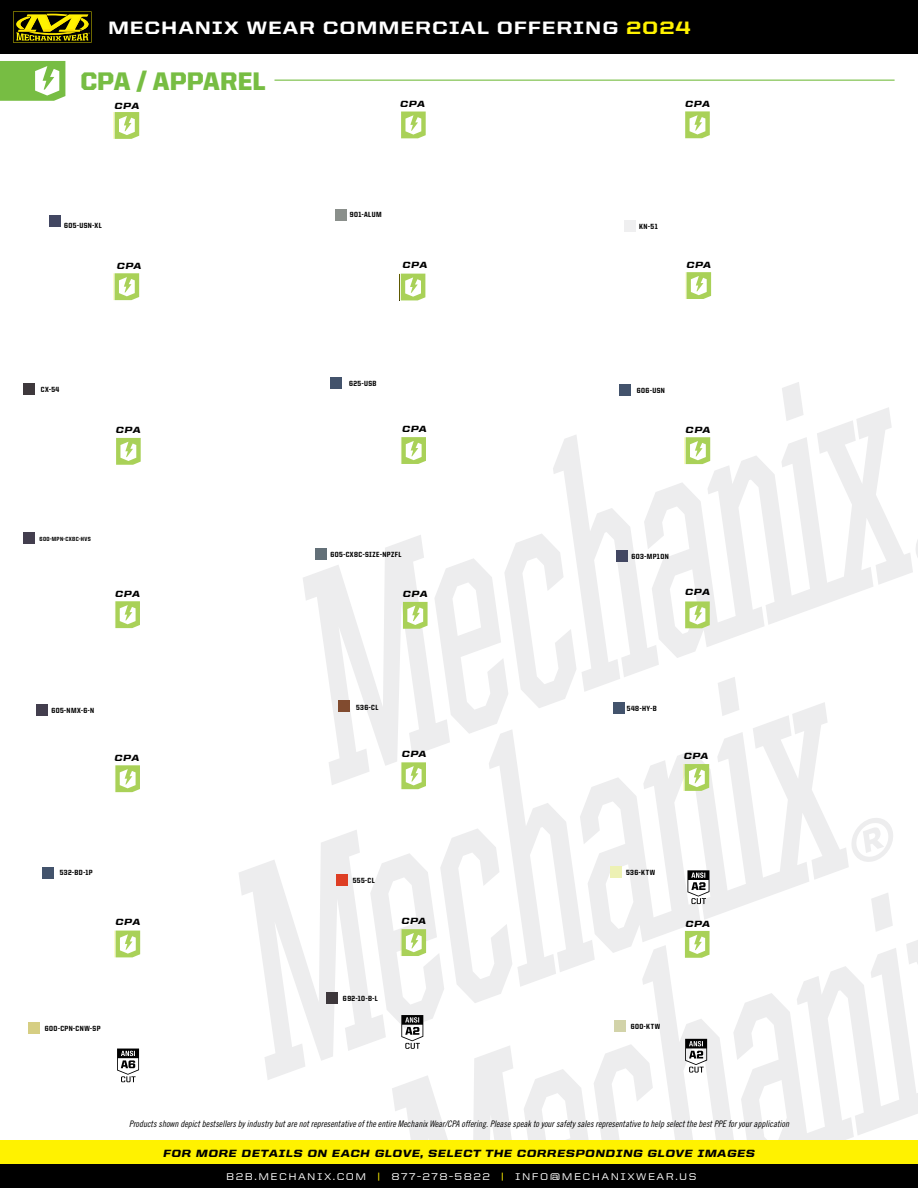
<style>
.page{position:relative;width:918px;height:1188px;background:#fff}
.page>*{position:absolute;margin:0;border:0;box-sizing:border-box;transform-origin:0 0}
.t1{font:900 25.5px "United Sans Reg";letter-spacing:.005em;color:#77bd43}
.t2{font:800 18px "United Sans Semi Ext";letter-spacing:.05em;color:#fff}
.t3{font:900 10.5px "United Italic Semi Ext";letter-spacing:.05em;color:#000}
.t4{font:500 9.75px "United Sans Semi Ext";letter-spacing:.15em;color:#fff}
.t5{font:9px "Trade Gothic LT Cond Eighteen Obl";color:#000}
.t6{font:900 9px "United Italic Semi Ext";letter-spacing:.045em;color:#000}
.t7{font:800 7.5px "United Sans Semi Cond";letter-spacing:.055em;color:#000}
.t8{font:800 6px "United Sans Semi Cond";letter-spacing:.055em;color:#000}
.s1{color:#fff200}
</style>
<div class="page">
<svg style="left:392px;top:893px;width:526px;height:247px"></svg>
<svg style="left:916px;top:540px;width:2px;height:18px"></svg>
<svg style="left:303px;top:382px;width:610px;height:295px"></svg>
<svg style="left:852px;top:818px;width:41px;height:44px"></svg>
<svg style="left:239px;top:677px;width:610px;height:403px"></svg>
<div style="left:0;top:1140px;width:918px;height:25px;background:#fff200"></div>
<div style="left:0;top:1165px;width:918px;height:23px;background:#000"></div>
<div style="left:0;top:0;width:918px;height:54px;background:#000"></div>
<svg style="left:13px;top:11px;width:79px;height:32px"></svg>
<svg style="left:115px;top:273px;width:24px;height:27px"></svg>
<svg style="left:116px;top:438px;width:25px;height:27px"></svg>
<svg style="left:686px;top:437px;width:24px;height:27px"></svg>
<svg style="left:401px;top:437px;width:25px;height:27px"></svg>
<div style="left:315px;top:548px;width:12px;height:12px;background:#637078"></div>
<div style="left:616px;top:550px;width:12px;height:12px;background:#424762"></div>
<div style="left:23px;top:532px;width:12px;height:12px;background:#433e4e"></div>
<svg style="left:115px;top:765px;width:25px;height:27px"></svg>
<div style="left:42px;top:867px;width:12px;height:12px;background:#43536c"></div>
<svg style="left:687px;top:272px;width:24px;height:27px"></svg>
<svg style="left:401px;top:274px;width:24px;height:26px"></svg>
<div style="left:330px;top:377px;width:12px;height:12px;background:#43536c"></div>
<div style="left:619px;top:384px;width:12px;height:12px;background:#43536c"></div>
<div style="left:336px;top:874px;width:12px;height:12px;background:#de3e24"></div>
<svg style="left:401px;top:762px;width:25px;height:27px"></svg>
<div style="left:23px;top:383px;width:12px;height:12px;background:#3e383c"></div>
<svg style="left:115px;top:112px;width:24px;height:27px"></svg>
<div style="left:49px;top:215px;width:12px;height:12px;background:#424762"></div>
<div style="left:335px;top:209px;width:12px;height:12px;background:#8a8f8b"></div>
<svg style="left:401px;top:112px;width:25px;height:26px"></svg>
<svg style="left:685px;top:111px;width:25px;height:27px"></svg>
<div style="left:624px;top:220px;width:12px;height:12px;background:#efeff0"></div>
<svg style="left:115px;top:601px;width:25px;height:27px"></svg>
<div style="left:36px;top:704px;width:12px;height:12px;background:#433e4e"></div>
<div style="left:338px;top:700px;width:12px;height:12px;background:#814b2f"></div>
<svg style="left:403px;top:602px;width:25px;height:27px"></svg>
<svg style="left:685px;top:601px;width:25px;height:27px"></svg>
<div style="left:613px;top:702px;width:11px;height:12px;background:#43536c"></div>
<div style="left:610px;top:866px;width:12px;height:11px;background:#edf1b4"></div>
<svg style="left:685px;top:764px;width:24px;height:27px"></svg>
<svg style="left:687px;top:870px;width:22px;height:34px"></svg>
<svg style="left:116px;top:931px;width:24px;height:26px"></svg>
<svg style="left:117px;top:1049px;width:22px;height:33px"></svg>
<div style="left:28px;top:1022px;width:12px;height:12px;background:#d6ce83"></div>
<div style="left:326px;top:993px;width:12px;height:11px;background:#3e383c"></div>
<svg style="left:401px;top:929px;width:25px;height:27px"></svg>
<svg style="left:401px;top:1015px;width:22px;height:34px"></svg>
<svg style="left:685px;top:931px;width:25px;height:27px"></svg>
<div style="left:615px;top:1020px;width:11px;height:12px;background:#d2d3a9"></div>
<svg style="left:685px;top:1039px;width:22px;height:34px"></svg>
<hr style="left:274px;top:80px;width:621px;height:1px;background:#77bd43">
<svg style="left:0;top:61px;width:65px;height:40px"></svg>
<h2 class="t2" style="left:108px;top:17px;width:584px">MECHANIX WEAR COMMERCIAL OFFERING <span class="s1">2024</span></h2>
<h1 class="t1" style="left:80px;top:67px;width:187px">CPA / APPAREL</h1>
<p class="t6" style="left:115px;top:101px;width:26px">CPA</p>
<p class="t6" style="left:400px;top:98px;width:26px">CPA</p>
<p class="t6" style="left:685px;top:98px;width:26px">CPA</p>
<p class="t7" style="left:350px;top:211px;width:33px">901-ALUM</p>
<p class="t7" style="left:64px;top:222px;width:39px">605-USN-XL</p>
<p class="t7" style="left:639px;top:223px;width:20px">KN-51</p>
<p class="t6" style="left:117px;top:261px;width:26px">CPA</p>
<p class="t6" style="left:403px;top:259px;width:26px">CPA</p>
<p class="t6" style="left:686px;top:260px;width:26px">CPA</p>
<p class="t7" style="left:41px;top:386px;width:20px">CX-54</p>
<p class="t7" style="left:349px;top:379px;width:29px">625-USB</p>
<p class="t7" style="left:637px;top:387px;width:29px">606-USN</p>
<p class="t6" style="left:116px;top:425px;width:26px">CPA</p>
<p class="t6" style="left:402px;top:424px;width:26px">CPA</p>
<p class="t6" style="left:686px;top:424px;width:26px">CPA</p>
<p class="t8" style="left:40px;top:535px;width:53px">600-MPN-CX8C-HVS</p>
<p class="t6" style="left:115px;top:588px;width:26px">CPA</p>
<p class="t7" style="left:331px;top:551px;width:72px">605-CX8C-SIZE-NPZFL</p>
<p class="t6" style="left:403px;top:589px;width:26px">CPA</p>
<p class="t7" style="left:631px;top:553px;width:39px">603-MP10N</p>
<p class="t6" style="left:685px;top:587px;width:26px">CPA</p>
<p class="t7" style="left:51px;top:706px;width:44px">605-NMX-6-N</p>
<p class="t6" style="left:114px;top:752px;width:26px">CPA</p>
<p class="t7" style="left:356px;top:704px;width:24px">536-CL</p>
<p class="t6" style="left:402px;top:749px;width:26px">CPA</p>
<p class="t7" style="left:627px;top:704px;width:32px">548-HY-B</p>
<p class="t6" style="left:684px;top:750px;width:26px">CPA</p>
<p class="t7" style="left:60px;top:869px;width:34px">532-BD-1P</p>
<p class="t6" style="left:115px;top:917px;width:26px">CPA</p>
<p class="t7" style="left:45px;top:1025px;width:57px">600-CPN-CNW-SP</p>
<p class="t7" style="left:353px;top:877px;width:24px">555-CL</p>
<p class="t6" style="left:401px;top:916px;width:26px">CPA</p>
<p class="t7" style="left:343px;top:995px;width:36px">692-10-B-L</p>
<p class="t7" style="left:626px;top:869px;width:31px">536-KTW</p>
<p class="t6" style="left:685px;top:919px;width:26px">CPA</p>
<p class="t7" style="left:631px;top:1022px;width:31px">600-KTW</p>
<p class="t5" style="left:129px;top:1118px;width:661px">Products shown depict bestsellers by industry but are not representative of the entire Mechanix Wear/CPA offering. Please speak to your safety sales representative to help select the best PPE for your application</p>
<p class="t3" style="left:163px;top:1147px;width:593px">FOR MORE DETAILS ON EACH GLOVE, SELECT THE CORRESPONDING GLOVE IMAGES</p>
<p class="t4" style="left:226px;top:1171px;width:472px">B2B.MECHANIX.COM <span class="s1">|</span> 877-278-5822 <span class="s1">|</span> INFO@MECHANIXWEAR.US</p>
</div>
